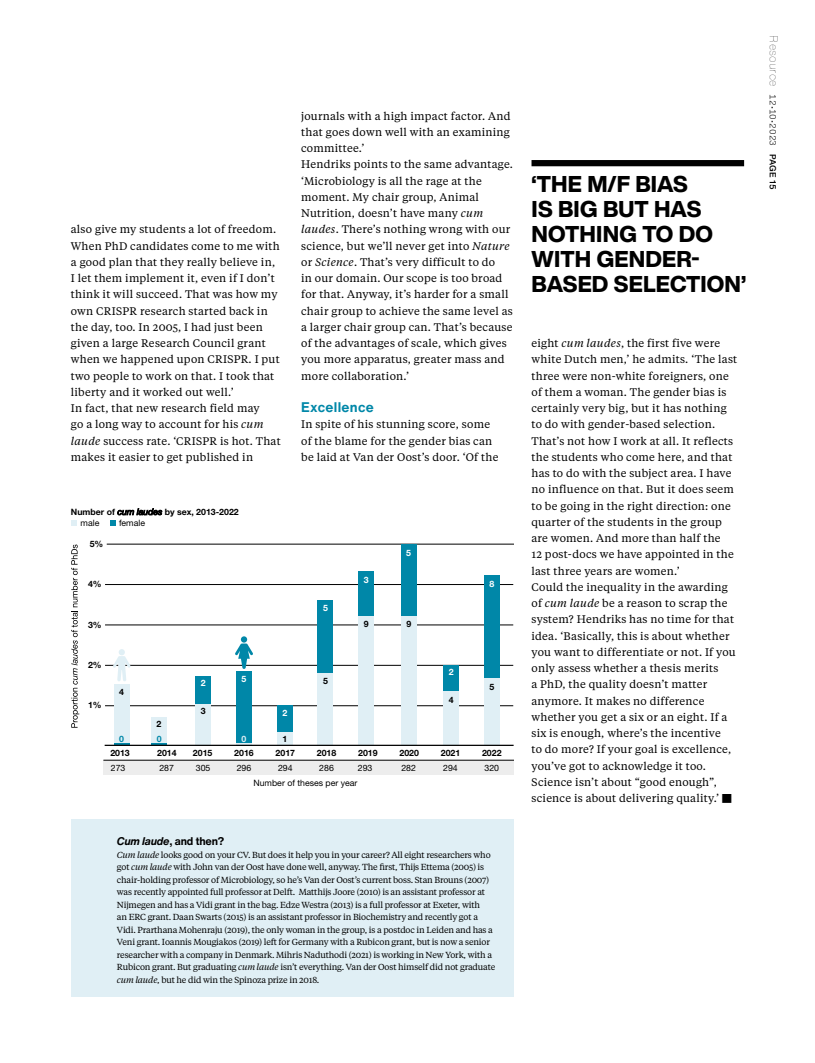
<style>
.page{position:relative;width:815px;height:1063px;background:#fff}
.page>*{position:absolute;margin:0;border:0;box-sizing:border-box;transform-origin:0 0}
.Streamer_HND_XBold{font:800 22.5px/25px "Helvetica Now Display";letter-spacing:.01em;color:#000}
.Tussenkop_HNT_Bold_grijs_11pt{font:700 13.75px "Helvetica Now Text";letter-spacing:.02em;color:#0087a8}
.Plat_Tiempos{font:11px/16.2px "Tiempos Text";letter-spacing:.02em;color:#000}
.Tussenkop_HNT_Bold_grijs_11pt-2{font:700 11px "Helvetica Now Text";letter-spacing:-.02em;color:#000}
.Plat_Tiempos-2{font:8.75px/12.5px "Tiempos Text";letter-spacing:-.02em;color:#000}
.t1{font:700 8.75px "Helvetica Neue LT Std";color:#000}
.t2{font:8.75px "Helvetica Neue LT Std";color:#000}
.t3{font:300 8.75px "Helvetica Now Text";letter-spacing:.01em;color:#000}
.t4{font:700 8.75px "Helvetica Neue LT Std";color:#fff}
.t5{font:700 8.75px "Helvetica Neue LT Std";color:#0087a8}
.t6{font:700 8.75px "Helvetica Neue LT Std";color:#e0eff5}
.s1{font-style:italic}
.s2{font-weight:400;font-style:italic}
.s3{font-family:"Helvetica Now Display";font-weight:300;font-size:10px}
.s4{font-weight:100;font-size:11.25px}
.s5{font-weight:500}
</style>
<div class="page">
<div style="left:71px;top:819px;width:443px;height:178px;background:#e0eff5"></div>
<div style="left:531px;top:160px;width:213px;height:6px;background:#000"></div>
<svg style="left:117px;top:508px;width:45px;height:7px"></svg>
<hr style="left:107px;top:544px;width:407px;height:1px;background:#000">
<hr style="left:105px;top:584px;width:408px;height:1px;background:#000">
<hr style="left:105px;top:625px;width:408px;height:1px;background:#000">
<hr style="left:105px;top:665px;width:408px;height:1px;background:#000">
<hr style="left:105px;top:706px;width:408px;height:1px;background:#000">
<div style="left:484px;top:575px;width:16px;height:104px;background:#0087a8"></div>
<div style="left:484px;top:679px;width:16px;height:66px;background:#e0eff5"></div>
<div style="left:443px;top:665px;width:16px;height:27px;background:#0087a8"></div>
<div style="left:443px;top:692px;width:16px;height:53px;background:#e0eff5"></div>
<div style="left:401px;top:544px;width:16px;height:73px;background:#0087a8"></div>
<div style="left:401px;top:616px;width:16px;height:129px;background:#e0eff5"></div>
<div style="left:358px;top:572px;width:16px;height:44px;background:#0087a8"></div>
<div style="left:358px;top:616px;width:16px;height:129px;background:#e0eff5"></div>
<div style="left:318px;top:673px;width:15px;height:72px;background:#e0eff5"></div>
<div style="left:103px;top:760px;width:411px;height:15px;background:#ededed"></div>
<div style="left:318px;top:601px;width:15px;height:72px;background:#0087a8"></div>
<div style="left:277px;top:732px;width:16px;height:14px;background:#e0eff5"></div>
<div style="left:277px;top:706px;width:16px;height:26px;background:#0087a8"></div>
<div style="left:236px;top:671px;width:16px;height:75px;background:#0087a8"></div>
<div style="left:195px;top:704px;width:16px;height:42px;background:#e0eff5"></div>
<div style="left:195px;top:676px;width:16px;height:28px;background:#0087a8"></div>
<div style="left:151px;top:717px;width:16px;height:28px;background:#e0eff5"></div>
<div style="left:114px;top:684px;width:16px;height:61px;background:#e0eff5"></div>
<hr style="left:103px;top:760px;width:411px;height:1px;background:#000">
<svg style="left:71px;top:545px;width:8px;height:183px"></svg>
<div style="left:241px;top:636px;width:6px;height:7px;background:#0087a8;border-radius:50%"></div>
<svg style="left:235px;top:644px;width:18px;height:25px"></svg>
<svg style="left:113px;top:649px;width:18px;height:32px"></svg>
<svg style="left:71px;top:521px;width:6px;height:5px"></svg>
<svg style="left:110px;top:521px;width:6px;height:5px"></svg>
<svg style="left:114px;top:744px;width:16px;height:1px"></svg>
<svg style="left:151px;top:744px;width:16px;height:1px"></svg>
<svg style="left:236px;top:744px;width:16px;height:1px"></svg>
<hr style="left:105px;top:745px;width:409px;height:1px;background:#000">
<p class="Plat_Tiempos" style="left:71px;top:221px;width:210px">also give my students a lot of freedom.<br>When PhD candidates come to me with a good plan that they really believe in, I let them implement it, even if I don’t think it will succeed. That was how my own CRISPR research started back in the day, too. In 2005, I had just been given a large Research Council grant when we happened upon CRISPR. I put two people to work on that. I took that liberty and it worked out well.’</p>
<p class="Plat_Tiempos" style="left:71px;top:400px;width:211px">In fact, that new research field may<br>go a long way to account for his <span class="s1">cum laude</span> success rate. ‘CRISPR is hot. That makes it easier to get published in</p>
<p class="Plat_Tiempos" style="left:301px;top:107px;width:211px;text-align:justify">journals with a high impact factor. And that goes down well with an examining committee.’</p>
<p class="Plat_Tiempos" style="left:301px;top:156px;width:213px">Hendriks points to the same advantage. ‘Microbiology is all the rage at the moment. My chair group, Animal Nutrition, doesn’t have many <span class="s1">cum laudes</span>. There’s nothing wrong with our science, but we’ll never get into <span class="s1">Nature </span>or <span class="s1">Science</span>. That’s very difficult to do<br>in our domain. Our scope is too broad for that. Anyway, it’s harder for a small chair group to achieve the same level as a larger chair group can. That’s because of the advantages of scale, which gives you more apparatus, greater mass and more collaboration.’</p>
<p class="Tussenkop_HNT_Bold_grijs_11pt" style="left:301px;top:397px;width:74px">Excellence</p>
<p class="Plat_Tiempos" style="left:301px;top:416px;width:199px">In spite of his stunning score, some of the blame for the gender bias can be laid at Van der Oost’s door. ‘Of the</p>
<p class="t1" style="left:71px;top:506px;width:169px">Number of <span class="s2">cum laudes</span> by sex, 2013-2022</p>
<p class="t1" style="left:90px;top:538px;width:15px">5%</p>
<p class="t1" style="left:88px;top:579px;width:15px">4%</p>
<p class="t1" style="left:88px;top:619px;width:15px">3%</p>
<p class="t1" style="left:88px;top:659px;width:15px">2%</p>
<p class="t1" style="left:88px;top:700px;width:15px">1%</p>
<p class="t2" style="left:81px;top:518px;width:20px">male</p>
<p class="t2" style="left:119px;top:518px;width:28px">female</p>
<p class="t4" style="left:242px;top:673px;width:6px">5</p>
<p class="t4" style="left:201px;top:678px;width:6px">2</p>
<p class="t1" style="left:119px;top:686px;width:6px">4</p>
<p class="t1" style="left:201px;top:705px;width:6px">3</p>
<p class="t1" style="left:157px;top:719px;width:6px">2</p>
<p class="t5" style="left:119px;top:733px;width:6px">0</p>
<p class="t5" style="left:157px;top:733px;width:6px">0</p>
<p class="t6" style="left:242px;top:733px;width:6px">0</p>
<p class="t4" style="left:282px;top:707px;width:6px">2</p>
<p class="t1" style="left:282px;top:733px;width:6px">1</p>
<p class="t4" style="left:323px;top:603px;width:6px">5</p>
<p class="t1" style="left:323px;top:675px;width:6px">5</p>
<p class="t4" style="left:364px;top:575px;width:6px">3</p>
<p class="t4" style="left:406px;top:547px;width:6px">5</p>
<p class="t1" style="left:364px;top:618px;width:6px">9</p>
<p class="t1" style="left:407px;top:618px;width:6px">9</p>
<p class="t4" style="left:449px;top:667px;width:6px">2</p>
<p class="t1" style="left:449px;top:694px;width:6px">4</p>
<p class="t4" style="left:489px;top:578px;width:6px">8</p>
<p class="t1" style="left:489px;top:681px;width:6px">5</p>
<p class="t1" style="left:110px;top:747px;width:21px">2013</p>
<p class="t1" style="left:157px;top:747px;width:21px">2014</p>
<p class="t1" style="left:193px;top:747px;width:21px">2015</p>
<p class="t1" style="left:234px;top:747px;width:21px">2016</p>
<p class="t1" style="left:276px;top:747px;width:21px">2017</p>
<p class="t1" style="left:317px;top:747px;width:21px">2018</p>
<p class="t1" style="left:358px;top:747px;width:21px">2019</p>
<p class="t1" style="left:399px;top:747px;width:21px">2020</p>
<p class="t1" style="left:441px;top:747px;width:21px">2021</p>
<p class="t1" style="left:482px;top:747px;width:21px">2022</p>
<p class="t2" style="left:111px;top:763px;width:16px">273</p>
<p class="t2" style="left:159px;top:763px;width:16px">287</p>
<p class="t2" style="left:196px;top:763px;width:16px">305</p>
<p class="t2" style="left:237px;top:763px;width:16px">296</p>
<p class="t2" style="left:278px;top:763px;width:16px">294</p>
<p class="t2" style="left:319px;top:763px;width:16px">286</p>
<p class="t2" style="left:358px;top:763px;width:16px">293</p>
<p class="t2" style="left:401px;top:763px;width:16px">282</p>
<p class="t2" style="left:443px;top:763px;width:16px">294</p>
<p class="t2" style="left:485px;top:763px;width:16px">320</p>
<p class="t2" style="left:253px;top:777px;width:106px">Number of theses per year</p>
<p class="Tussenkop_HNT_Bold_grijs_11pt-2" style="left:117px;top:833px;width:109px"><span class="s1">Cum laude</span>, and then?</p>
<p class="Plat_Tiempos-2" style="left:117px;top:848px;width:380px"><span class="s1">Cum laude</span> looks good on your CV. But does it help you in your career? All eight researchers who got <span class="s1">cum laude</span> with John van der Oost have done well, anyway. The first, Thijs Ettema (2005) is chair-holding professor of Microbiology, so he’s Van der Oost’s current boss. Stan Brouns (2007) was recently appointed full professor at Delft. Matthijs Joore (2010) is an assistant professor at Nijmegen and has a Vidi grant in the bag. Edze Westra (2013) is a full professor at Exeter, with<br>an ERC grant. Daan Swarts (2015) is an assistant professor in Biochemistry and recently got a Vidi. Prarthana Mohenraju (2019), the only woman in the group, is a postdoc in Leiden and has a Veni grant. Ioannis Mougiakos (2019) left for Germany with a Rubicon grant, but is now a senior researcher with a company in Denmark. Mihris Naduthodi (2021) is working in New York, with a Rubicon grant. But graduating <span class="s1">cum laude</span> isn’t everything. Van der Oost himself did not graduate <span class="s1">cum laude</span>, but he did win the Spinoza prize in 2018.■</p>
<p class="Streamer_HND_XBold" style="left:531px;top:171px;width:216px">‘THE M/F BIAS<br>IS BIG BUT HAS<br>NOTHING TO DO<br>WITH GENDER-<br>BASED SELECTION’</p>
<p class="Plat_Tiempos" style="left:531px;top:335px;width:207px">eight <span class="s1">cum laudes</span>, the first five were white Dutch men,’ he admits. ‘The last three were non-white foreigners, one of them a woman. The gender bias is certainly very big, but it has nothing to do with gender-based selection.<br>That’s not how I work at all. It reflects the students who come here, and that has to do with the subject area. I have no influence on that. But it does seem to be going in the right direction: one quarter of the students in the group are women. And more than half the<br>12 post-docs we have appointed in the last three years are women.’</p>
<p class="Plat_Tiempos" style="left:531px;top:578px;width:206px">Could the inequality in the awarding of <span class="s1">cum laude</span> be a reason to scrap the system? Hendriks has no time for that idea. ‘Basically, this is about whether you want to differentiate or not. If you only assess whether a thesis merits<br>a PhD, the quality doesn’t matter anymore. It makes no difference whether you get a six or an eight. If a six is enough, where’s the incentive<br>to do more? If your goal is excellence, you’ve got to acknowledge it too.<br>Science isn’t about “good enough”, science is about delivering quality.’ <span class="s3">■</span></p>
<p class="t3" style="left:779px;top:35px;width:156px;rotate:90deg"><span class="s4">Resource</span> 12•10•2023 <span class="s5">PAGE 15</span></p>
</div>
